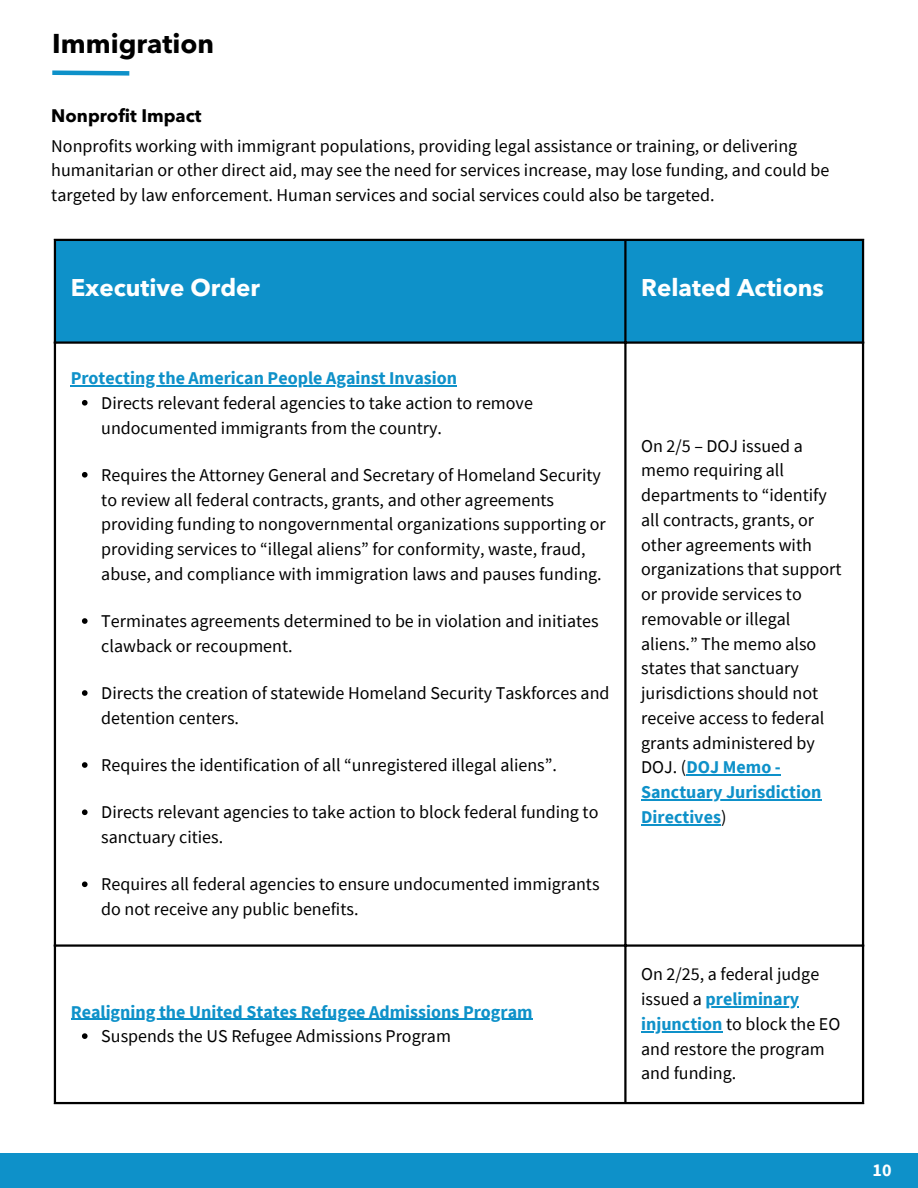
<style>
.page{position:relative;width:918px;height:1188px;background:#fff}
.page>*{position:absolute;margin:0;border:0;box-sizing:border-box;transform-origin:0 0}
.t1{font:700 27px "Avenir Next LT Pro";color:#000}
.t2{font:700 24px "Avenir Next LT Pro";color:#fff}
.t3{font:18px/24.8px "Source Sans Pro";color:#000}
.t4{font:700 18px/24.8px "Source Sans Pro";color:#0e91c9}
.t5{font:700 18px "Avenir Next LT Pro";color:#000}
.t6{font:700 18px "Source Sans Pro";color:#fff}
.s1{font-weight:700;color:#0e91c9}
.s2{font-weight:400;color:#000}
</style>
<div class="page">
<div style="left:0;top:1153px;width:918px;height:35px;background:#0e91c9"></div>
<div style="left:56px;top:241px;width:806px;height:100px;background:#0e91c9"></div>
<hr style="left:71px;top:385px;width:386px;height:1px;background:#0e91c9">
<svg style="left:82px;top:400px;width:6px;height:6px"></svg>
<svg style="left:82px;top:472px;width:6px;height:6px"></svg>
<svg style="left:82px;top:618px;width:6px;height:6px"></svg>
<svg style="left:82px;top:690px;width:6px;height:6px"></svg>
<svg style="left:82px;top:762px;width:6px;height:6px"></svg>
<svg style="left:82px;top:809px;width:6px;height:6px"></svg>
<svg style="left:82px;top:881px;width:6px;height:6px"></svg>
<hr style="left:686px;top:775px;width:95px;height:1px;background:#0e91c9">
<hr style="left:641px;top:799px;width:180px;height:1px;background:#0e91c9">
<hr style="left:641px;top:824px;width:80px;height:1px;background:#0e91c9">
<hr style="left:71px;top:1019px;width:462px;height:1px;background:#0e91c9">
<svg style="left:82px;top:1033px;width:6px;height:6px"></svg>
<hr style="left:706px;top:1006px;width:93px;height:1px;background:#0e91c9">
<hr style="left:641px;top:1031px;width:82px;height:1px;background:#0e91c9">
<hr style="left:54px;top:241px;width:2px;height:861px;background:#000">
<hr style="left:624px;top:241px;width:3px;height:861px;background:#000">
<hr style="left:862px;top:241px;width:2px;height:861px;background:#000">
<hr style="left:54px;top:239px;width:810px;height:2px;background:#000">
<hr style="left:54px;top:341px;width:810px;height:3px;background:#000">
<hr style="left:54px;top:944px;width:810px;height:3px;background:#000">
<hr style="left:54px;top:1102px;width:810px;height:2px;background:#000">
<svg style="left:52px;top:70px;width:78px;height:6px"></svg>
<p class="t1" style="left:52px;top:33px;width:163px">Immigration</p>
<p class="t5" style="left:51px;top:108px;width:152px">Nonprofit Impact</p>
<p class="t3" style="left:51px;top:133px;width:779px">Nonprofits working with immigrant populations, providing legal assistance or training, or delivering humanitarian or other direct aid, may see the need for services increase, may lose funding, and could be targeted by law enforcement. Human services and social services could also be targeted.</p>
<h1 class="t2" style="left:71px;top:278px;width:191px">Executive Order</h1>
<p class="t2" style="left:641px;top:278px;width:184px">Related Actions</p>
<h2 class="t4" style="left:71px;top:365px;width:388px">Protecting the American People Against Invasion</h2>
<p class="t3" style="left:101px;top:390px;width:433px">Directs relevant federal agencies to take action to remove undocumented immigrants from the country.</p>
<p class="t3" style="left:101px;top:462px;width:506px">Requires the Attorney General and Secretary of Homeland Security to review all federal contracts, grants, and other agreements providing funding to nongovernmental organizations supporting or providing services to “illegal aliens” for conformity, waste, fraud, abuse, and compliance with immigration laws and pauses funding.</p>
<p class="t3" style="left:101px;top:608px;width:499px">Terminates agreements determined to be in violation and initiates clawback or recoupment.</p>
<p class="t3" style="left:101px;top:680px;width:510px">Directs the creation of statewide Homeland Security Taskforces and detention centers.</p>
<p class="t3" style="left:101px;top:752px;width:457px">Requires the identification of all “unregistered illegal aliens”.</p>
<p class="t3" style="left:101px;top:800px;width:499px">Directs relevant agencies to take action to block federal funding to sanctuary cities.</p>
<p class="t3" style="left:101px;top:872px;width:500px">Requires all federal agencies to ensure undocumented immigrants do not receive any public benefits.</p>
<p class="t4" style="left:71px;top:999px;width:463px">Realigning the United States Refugee Admissions Program</p>
<p class="t3" style="left:101px;top:1024px;width:351px">Suspends the US Refugee Admissions Program</p>
<p class="t3" style="left:641px;top:433px;width:202px">On 2/5 – DOJ issued a memo requiring all departments to “identify all contracts, grants, or other agreements with organizations that support or provide services to removable or illegal aliens.” The memo also states that sanctuary jurisdictions should not receive access to federal grants administered by<br>DOJ. (<span class="s1">DOJ Memo -</span></p>
<p class="t4" style="left:641px;top:779px;width:182px">Sanctuary Jurisdiction<br>Directives<span class="s2">)</span></p>
<p class="t3" style="left:641px;top:962px;width:180px">On 2/25, a federal judge issued a <span class="s1">preliminary</span></p>
<p class="t3" style="left:641px;top:1011px;width:201px"><span class="s1">injunction</span> to block the EO and restore the program and funding.</p>
<p class="t6" style="left:873px;top:1159px;width:21px">10</p>
</div>
